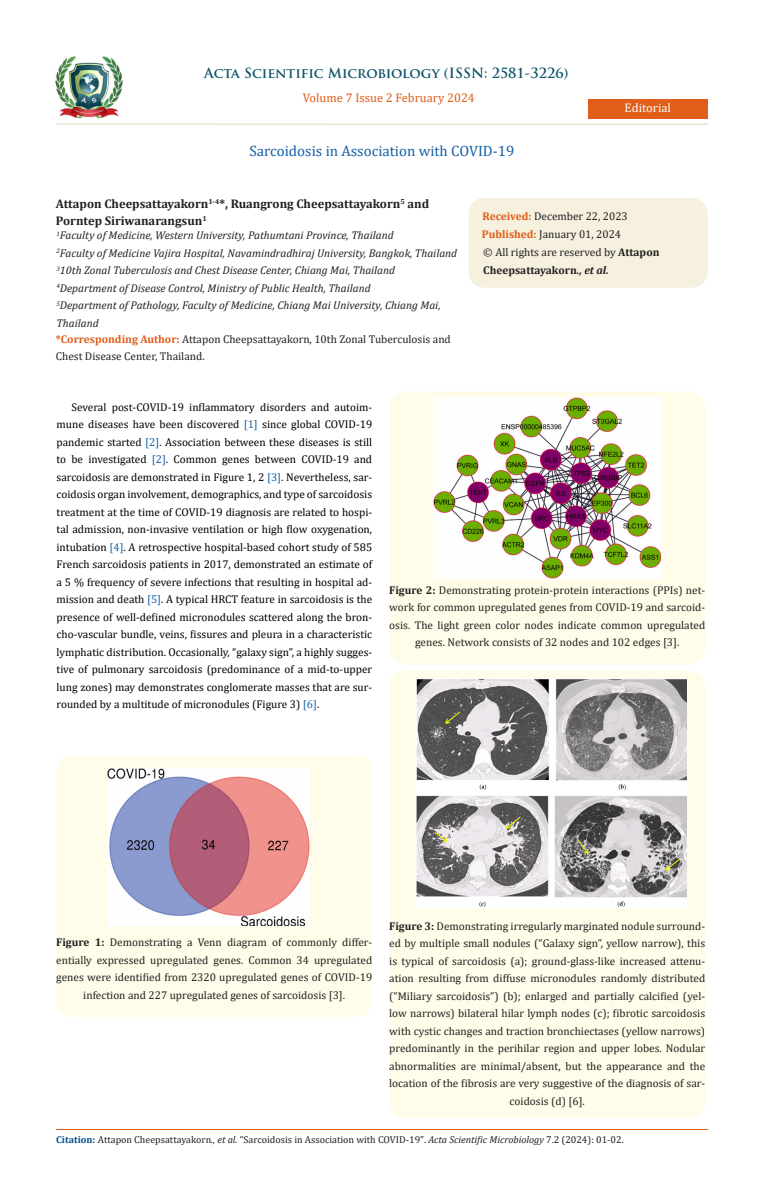
<style>
.page{position:relative;width:764px;height:1200px;background:#fff}
.page>*{position:absolute;margin:0;border:0;box-sizing:border-box;transform-origin:0 0}
.t1{font:15px "Cambria";color:#1560a6}
.t2{font:700 13.75px "Trajan Pro";color:#0e546a}
.t3{font:700 12.5px/17.5px "Cambria";color:#231f20}
.t4{font:12.5px "Cambria";color:#e05d1a}
.t5{font:12.5px "Cambria";color:#fff}
.t6{font:11.25px/17.5px "Cambria";color:#231f20;text-align:center}
.t7{font:11.25px/17.5px "Cambria";color:#000;text-align:justify}
.t8{font:italic 11.25px/17.5px "Cambria";color:#231f20}
.t9{font:10px "Cambria";color:#231f20}
.s1{font-weight:700;color:#e05d1a}
.s2{font-weight:700}
.s3{font-weight:700;font-style:italic}
.s4{color:#1560a6}
.s5{font-weight:700;color:#035089}
.s6{font-style:italic}
</style>
<div class="page">
<img style="left:56px;top:57px;width:66px;height:61px">
<div style="left:588px;top:99px;width:119px;height:20px;background:#e05d1a"></div>
<div style="left:469px;top:199px;width:238px;height:88px;background:#f6f0df;border-radius:15px"></div>
<div style="left:468px;top:198px;width:239px;height:90px;border:1px solid #f6f0df;border-radius:15px"></div>
<div style="left:57px;top:756px;width:315px;height:261px;background:#fffde9;border-radius:15px"></div>
<img style="left:107px;top:768px;width:202px;height:158px">
<div style="left:389px;top:392px;width:316px;height:273px;background:#fffde9;border-radius:15px"></div>
<img style="left:434px;top:398px;width:227px;height:181px">
<div style="left:389px;top:671px;width:316px;height:447px;background:#fffde9;border-radius:15px"></div>
<img style="left:415px;top:678px;width:271px;height:231px">
<hr style="left:56px;top:1129px;width:651px;height:1px;background:#e05d1a">
<hr style="left:56px;top:123px;width:651px;height:2px;background:#e5dfce">
<p class="t2" style="left:204px;top:64px;width:366px">Acta Scientific Microbiology (ISSN: 2581-3226)</p>
<p class="t4" style="left:303px;top:91px;width:174px">Volume 7 Issue 2 February 2024</p>
<p class="t1" style="left:249px;top:142px;width:266px">Sarcoidosis in Association with COVID-19</p>
<p class="t5" style="left:624px;top:100px;width:48px">Editorial</p>
<p class="t3" style="left:56px;top:194px;width:375px">Attapon Cheepsattayakorn<sup>1-4</sup>*, Ruangrong Cheepsattayakorn<sup>5</sup> and<br>Porntep Siriwanarangsun<sup>1</sup></p>
<p class="t8" style="left:56px;top:226px;width:339px"><sup>1</sup>Faculty of Medicine, Western University, Pathumtani Province, Thailand</p>
<p class="t8" style="left:56px;top:244px;width:402px"><sup>2</sup>Faculty of Medicine Vajira Hospital, Navamindradhiraj University, Bangkok, Thailand</p>
<p class="t8" style="left:56px;top:261px;width:340px"><sup>3</sup>10th Zonal Tuberculosis and Chest Disease Center, Chiang Mai, Thailand</p>
<p class="t8" style="left:56px;top:279px;width:316px"><sup>4</sup>Department of Disease Control, Ministry of Public Health, Thailand</p>
<p class="t8" style="left:56px;top:296px;width:386px"><sup>5</sup>Department of Pathology, Faculty of Medicine, Chiang Mai University, Chiang Mai,<br>Thailand</p>
<p class="t6" style="left:56px;top:330px;width:396px;text-align:left"><span class="s1">*Corresponding Author:</span> Attapon Cheepsattayakorn, 10th Zonal Tuberculosis and<br>Chest Disease Center, Thailand.</p>
<p class="t6" style="left:482px;top:208px;width:147px"><span class="s1">Received:</span> December 22, 2023</p>
<p class="t6" style="left:482px;top:226px;width:141px"><span class="s1">Published:</span> January 01, 2024</p>
<p class="t6" style="left:483px;top:244px;width:178px;text-align:left">© All rights are reserved by <span class="s2">Attapon<br>Cheepsattayakorn</span><span class="s3">., et al.</span></p>
<p class="t7" style="left:57px;top:398px;width:317px;text-indent:15px">Several post-COVID-19 inflammatory disorders and autoim&shy;mune diseases have been discovered <span class="s4">[1]</span> since global COVID-19 pandemic started <span class="s4">[2]</span>. Association between these diseases is still to be investigated <span class="s4">[2]</span>. Common genes between COVID-19 and sarcoidosis are demonstrated in Figure 1, 2 <span class="s4">[3]</span>. Nevertheless, sar&shy;coidosis organ involvement, demographics, and type of sarcoidosis treatment at the time of COVID-19 diagnosis are related to hospi&shy;tal admission, non-invasive ventilation or high flow oxygenation, intubation <span class="s4">[4]</span>. A retrospective hospital-based cohort study of 585<br>French sarcoidosis patients in 2017, demonstrated an estimate of a 5 % frequency of severe infections that resulting in hospital ad&shy;mission and death <span class="s4">[5]</span>. A typical HRCT feature in sarcoidosis is the presence of well-defined micronodules scattered along the bron&shy;cho-vascular bundle, veins, fissures and pleura in a characteristic lymphatic distribution. Occasionally, “galaxy sign”, a highly sugges&shy;tive of pulmonary sarcoidosis (predominance of a mid-to-upper lung zones) may demonstrates conglomerate masses that are sur&shy;rounded by a multitude of micronodules (Figure 3) <span class="s4">[6]</span>.</p>
<p class="t6" style="left:389px;top:581px;width:317px"><span class="s2">Figure 2:</span> Demonstrating protein-protein interactions (PPIs) net&shy;work for common upregulated genes from COVID-19 and sarcoid&shy;osis. The light green color nodes indicate common upregulated genes. Network consists of 32 nodes and 102 edges [3].</p>
<p class="t6" style="left:389px;top:917px;width:317px"><span class="s2">Figure 3:</span> Demonstrating irregularly marginated nodule surround&shy;ed by multiple small nodules (“Galaxy sign”, yellow narrow), this is typical of sarcoidosis (a); ground-glass-like increased attenu&shy;ation resulting from diffuse micronodules randomly distributed (“Miliary sarcoidosis”) (b); enlarged and partially calcified (yel&shy;low narrows) bilateral hilar lymph nodes (c); fibrotic sarcoidosis with cystic changes and traction bronchiectases (yellow narrows) predominantly in the perihilar region and upper lobes. Nodular abnormalities are minimal/absent, but the appearance and the location of the fibrosis are very suggestive of the diagnosis of sar&shy;coidosis (d) [6].</p>
<p class="t9" style="left:56px;top:1134px;width:569px"><span class="s5">Citation:</span> Attapon Cheepsattayakorn<span class="s6">., et al.</span> “Sarcoidosis in Association with COVID-19". <span class="s6">Acta Scientific Microbiology</span> 7.2 (2024): 01-02.</p>
<p class="t6" style="left:56px;top:934px;width:317px"><span class="s2">Figure 1:</span> Demonstrating a Venn diagram of commonly differ&shy;entially expressed upregulated genes. Common 34 upregulated genes were identified from 2320 upregulated genes of COVID-19 infection and 227 upregulated genes of sarcoidosis [3].</p>
</div>
